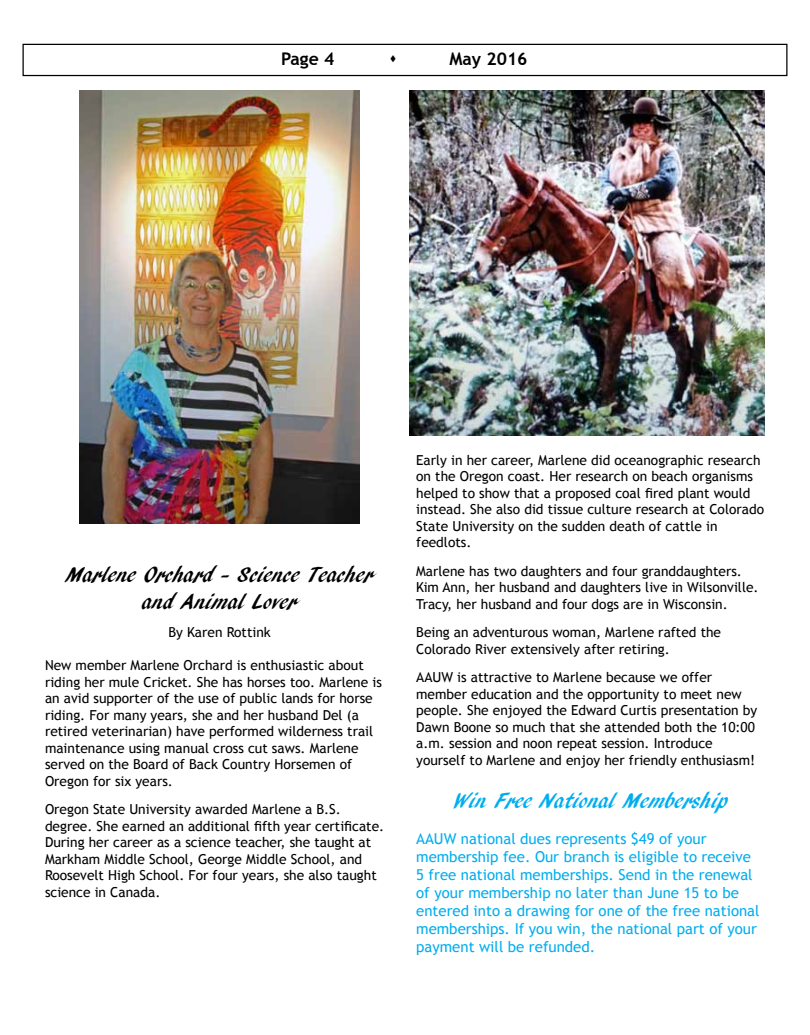
<style>
.page{position:relative;width:810px;height:1035px;background:#fff}
.page>*{position:absolute;margin:0;border:0;box-sizing:border-box;transform-origin:0 0}
.t1{font:22.5px/27px "ARBLANCA";color:#000;text-align:center}
.t2{font:22.5px "ARBLANCA";color:#00aeef}
.t3{font:700 17.5px "Trebuchet MS";color:#000}
.t4{font:15px/18px "Trebuchet MS";color:#00aeef}
.t5{font:13.75px/16.5px "Trebuchet MS";color:#000}
</style>
<div class="page">
<div style="left:22px;top:44px;width:766px;height:32px;border:1px solid #000"></div>
<img style="left:79px;top:91px;width:280px;height:433px">
<img style="left:410px;top:91px;width:355px;height:345px">
<p class="t3" style="left:281px;top:48px;width:55px">Page 4</p>
<p class="t3" style="left:450px;top:48px;width:79px">May 2016</p>
<h1 class="t1" style="left:66px;top:562px;width:309px">Marlene Orchard - Science Teacher and Animal Lover</h1>
<p class="t5" style="left:168px;top:624px;width:104px">By Karen Rottink</p>
<p class="t5" style="left:45px;top:657px;width:338px">New member Marlene Orchard is enthusiastic about riding her mule Cricket. She has horses too. Marlene is an avid supporter of the use of public lands for horse riding. For many years, she and her husband Del (a retired veterinarian) have performed wilderness trail maintenance using manual cross cut saws. Marlene served on the Board of Back Country Horsemen of Oregon for six years.</p>
<p class="t5" style="left:45px;top:801px;width:341px">Oregon State University awarded Marlene a B.S. degree. She earned an additional fifth year certificate.<br>During her career as a science teacher, she taught at Markham Middle School, George Middle School, and Roosevelt High School. For four years, she also taught science in Canada.</p>
<p class="t5" style="left:416px;top:452px;width:349px">Early in her career, Marlene did oceanographic research on the Oregon coast. Her research on beach organisms helped to show that a proposed coal fired plant would instead. She also did tissue culture research at Colorado State University on the sudden death of cattle in feedlots.</p>
<p class="t5" style="left:416px;top:563px;width:344px">Marlene has two daughters and four granddaughters.<br>Kim Ann, her husband and daughters live in Wilsonville.<br>Tracy, her husband and four dogs are in Wisconsin.</p>
<p class="t5" style="left:416px;top:625px;width:306px">Being an adventurous woman, Marlene rafted the<br>Colorado River extensively after retiring.</p>
<p class="t5" style="left:416px;top:670px;width:343px">AAUW is attractive to Marlene because we offer member education and the opportunity to meet new people. She enjoyed the Edward Curtis presentation by Dawn Boone so much that she attended both the 10:00 a.m. session and noon repeat session. Introduce yourself to Marlene and enjoy her friendly enthusiasm!</p>
<h1 class="t2" style="left:453px;top:789px;width:277px">Win Free National Membership</h1>
<p class="t4" style="left:416px;top:830px;width:345px">AAUW national dues represents $49 of your membership fee. Our branch is eligible to receive 5 free national memberships. Send in the renewal of your membership no later than June 15 to be entered into a drawing for one of the free national memberships. If you win, the national part of your payment will be refunded.</p>
</div>
